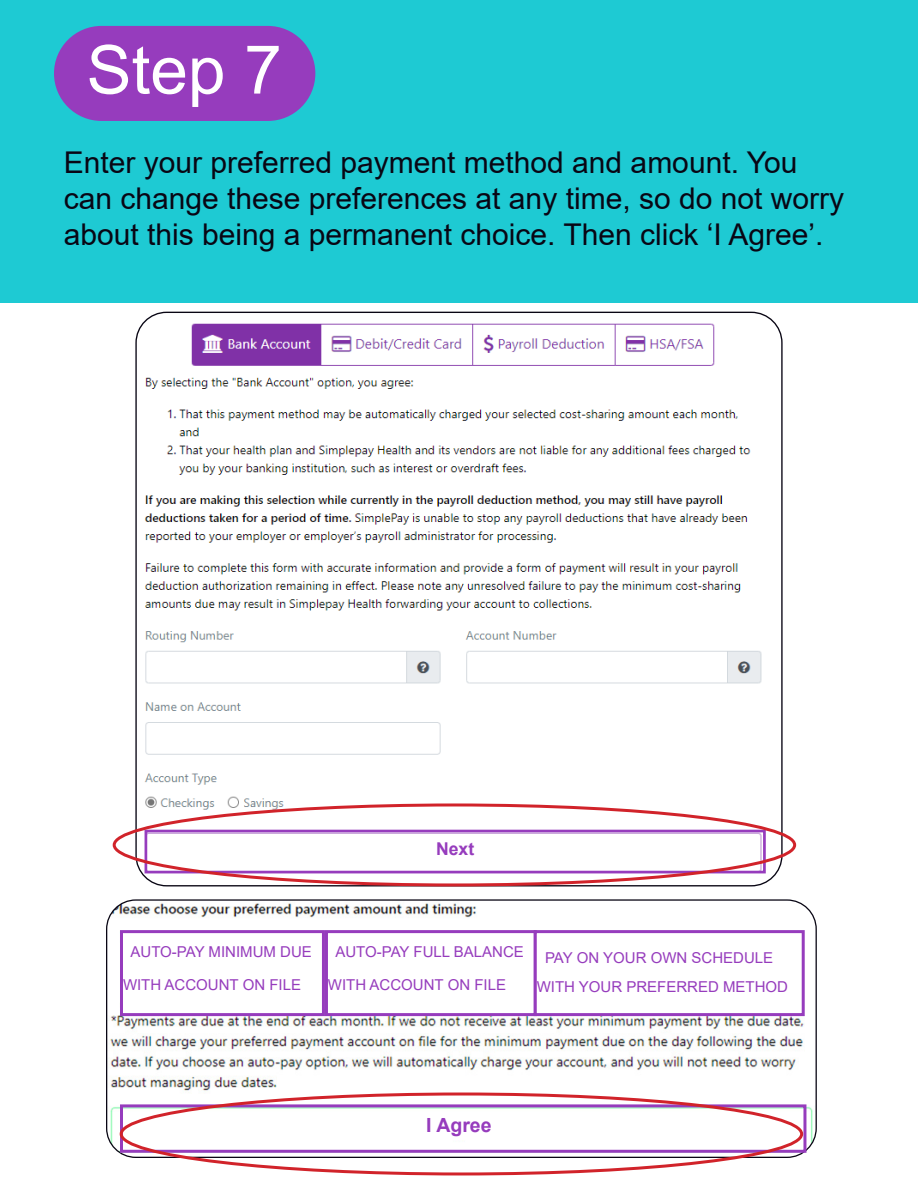
<style>
.page{position:relative;width:918px;height:1188px;background:#fff}
.page>*{position:absolute;margin:0;border:0;box-sizing:border-box;transform-origin:0 0}
.t1{font:67.5px "Arial";color:#fff}
.t2{font:30px/36px "Arial";color:#090614}
.t3{font:700 19.5px "Arial";color:#963cbd}
.t4{font:700 17.7px "Arial";color:#963cbd}
.t5{font:15px/28.5px "Arial";color:#963cbd;text-align:center}
</style>
<div class="page">
<img style="left:137px;top:312px;width:644px;height:574px">
<img style="left:107px;top:901px;width:708px;height:256px">
<div style="left:0;top:0;width:918px;height:302px;background:#1ecad3"></div>
<div style="left:54px;top:26px;width:261px;height:95px;background:#963cbd;border-radius:48px"></div>
<div style="left:120px;top:1104px;width:686px;height:49px;border:3px solid #963cbd"></div>
<div style="left:145px;top:830px;width:621px;height:43px;border:3px solid #963cbd"></div>
<div style="left:395px;top:1118px;width:128px;height:21px;background:#fff"></div>
<div style="left:120px;top:1093px;width:683px;height:82px;border:3px solid #d1232a;border-radius:50%"></div>
<div style="left:397px;top:842px;width:116px;height:19px;background:#fff"></div>
<div style="left:113px;top:803px;width:683px;height:83px;border:3px solid #d1232a;border-radius:50%"></div>
<div style="left:122px;top:932px;width:201px;height:83px;background:#fff"></div>
<div style="left:120px;top:930px;width:205px;height:86px;border:3px solid #963cbd"></div>
<div style="left:326px;top:932px;width:209px;height:83px;background:#fff"></div>
<div style="left:325px;top:930px;width:212px;height:86px;border:3px solid #963cbd"></div>
<div style="left:535px;top:932px;width:268px;height:83px;background:#fff"></div>
<div style="left:534px;top:930px;width:271px;height:86px;border:3px solid #963cbd"></div>
<p class="t1" style="left:87px;top:23px;width:197px">Step 7</p>
<p class="t2" style="left:64px;top:144px;width:782px">Enter your preferred payment method and amount. You can change these preferences at any time, so do not worry about this being a permanent choice. Then click ‘I Agree’.</p>
<p class="t4" style="left:436px;top:836px;width:40px">Next</p>
<p class="t5" style="left:131px;top:938px;width:183px">AUTO-PAY MINIMUM DUE</p>
<p class="t5" style="left:123px;top:971px;width:180px">WITH ACCOUNT ON FILE</p>
<p class="t5" style="left:335px;top:938px;width:190px">AUTO-PAY FULL BALANCE</p>
<p class="t5" style="left:328px;top:971px;width:180px">WITH ACCOUNT ON FILE</p>
<p class="t5" style="left:537px;top:944px;width:253px">PAY ON YOUR OWN SCHEDULE<br>WITH YOUR PREFERRED METHOD</p>
<p class="t3" style="left:426px;top:1111px;width:67px">I Agree</p>
</div>
